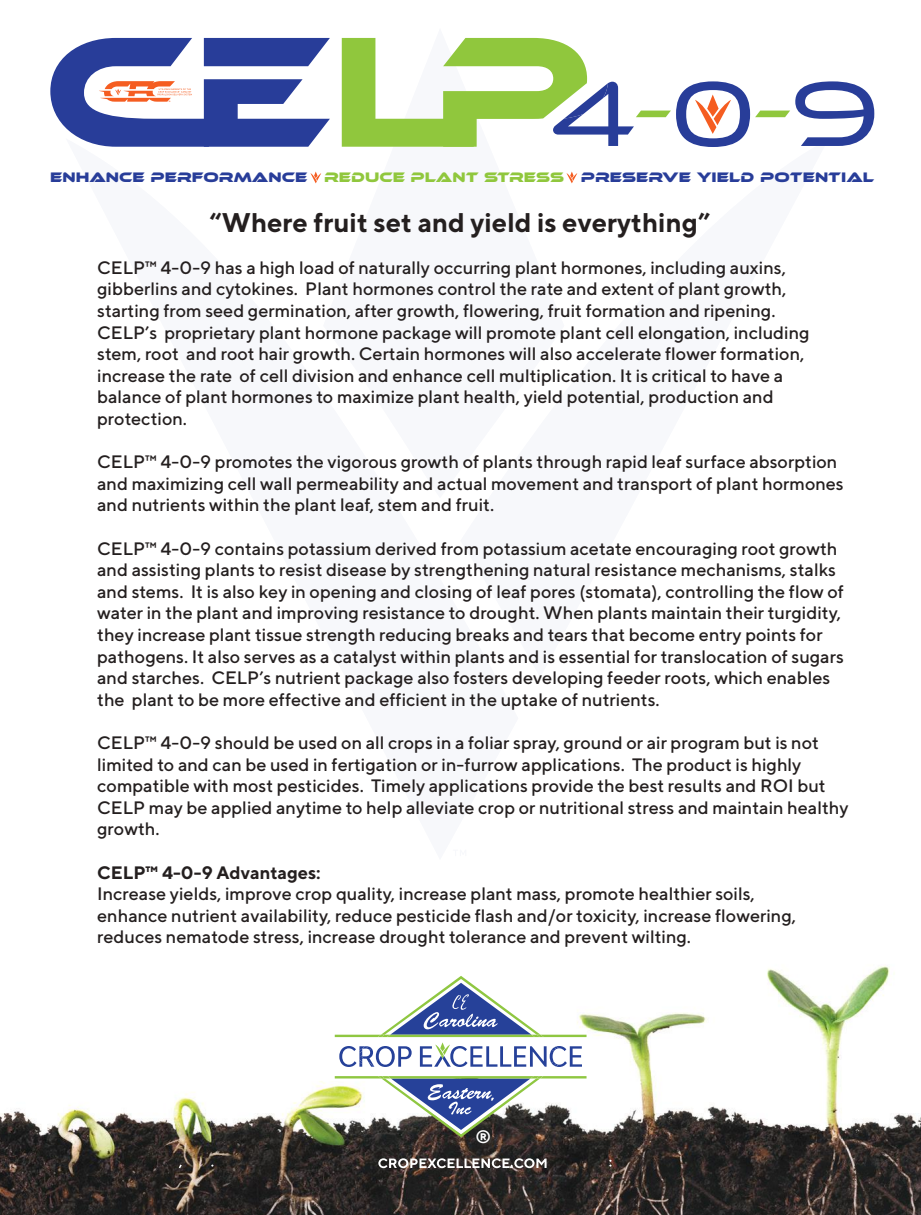
<style>
.page{position:relative;width:921px;height:1215px;background:#fff}
.page>*{position:absolute;margin:0;border:0;box-sizing:border-box;transform-origin:0 0}
.t1{font:700 27px "TT Norms";color:#241f1f}
.t2{font:500 18px/21.6px "TT Norms";color:#241f1f}
.t3{font:700 18px "TT Norms";color:#241f1f}
.t4{font:700 18px "TT Norms";color:#fff}
.t5{font:700 14.25px "Ethnocentric Rg";color:#283d99}
.t6{font:700 1.95px "TT Norms";color:#f55d21}
.s1{color:#90c73d}
</style>
<div class="page">
<img style="left:0;top:966px;width:921px;height:249px">
<div style="left:335px;top:1036px;width:251px;height:41px;background:#fff"></div>
<svg style="left:335px;top:1076px;width:251px;height:61px"></svg>
<svg style="left:335px;top:976px;width:251px;height:91px"></svg>
<svg style="left:609px;top:1160px;width:2px;height:7px"></svg>
<svg style="left:378px;top:1158px;width:168px;height:10px"></svg>
<svg style="left:50px;top:38px;width:280px;height:109px"></svg>
<svg style="left:342px;top:38px;width:532px;height:109px"></svg>
<svg style="left:310px;top:172px;width:11px;height:11px"></svg>
<svg style="left:566px;top:172px;width:11px;height:11px"></svg>
<p class="t6" style="left:169px;top:100px;width:3px">®</p>
<p class="t5" style="left:50px;top:169px;width:826px">ENHANCE PERFORMANCE <span class="s1">REDUCE PLANT STRESS</span> PRESERVE YIELD POTENTIAL</p>
<h1 class="t1" style="left:209px;top:205px;width:502px">“Where fruit set and yield is everything”</h1>
<p class="t2" style="left:97px;top:256px;width:714px">CELP™ 4-0-9 has a high load of naturally occurring plant hormones, including auxins, gibberlins and cytokines. Plant hormones control the rate and extent of plant growth, starting from seed germination, after growth, flowering, fruit formation and ripening.<br>CELP’s proprietary plant hormone package will promote plant cell elongation, including stem, root and root hair growth. Certain hormones will also accelerate flower formation, increase the rate of cell division and enhance cell multiplication. It is critical to have a balance of plant hormones to maximize plant health, yield potential, production and protection.</p>
<p class="t2" style="left:97px;top:451px;width:748px">CELP™ 4-0-9 promotes the vigorous growth of plants through rapid leaf surface absorption and maximizing cell wall permeability and actual movement and transport of plant hormones and nutrients within the plant leaf, stem and fruit.</p>
<p class="t2" style="left:97px;top:537px;width:748px">CELP™ 4-0-9 contains potassium derived from potassium acetate encouraging root growth and assisting plants to resist disease by strengthening natural resistance mechanisms, stalks and stems. It is also key in opening and closing of leaf pores (stomata), controlling the flow of water in the plant and improving resistance to drought. When plants maintain their turgidity, they increase plant tissue strength reducing breaks and tears that become entry points for pathogens. It also serves as a catalyst within plants and is essential for translocation of sugars and starches. CELP’s nutrient package also fosters developing feeder roots, which enables the plant to be more effective and efficient in the uptake of nutrients.</p>
<p class="t2" style="left:97px;top:731px;width:753px">CELP™ 4-0-9 should be used on all crops in a foliar spray, ground or air program but is not limited to and can be used in fertigation or in-furrow applications. The product is highly compatible with most pesticides. Timely applications provide the best results and ROI but CELP may be applied anytime to help alleviate crop or nutritional stress and maintain healthy growth.</p>
<p class="t3" style="left:97px;top:861px;width:225px">CELP™ 4-0-9 Advantages:</p>
<p class="t2" style="left:97px;top:883px;width:700px">Increase yields, improve crop quality, increase plant mass, promote healthier soils, enhance nutrient availability, reduce pesticide flash and/or toxicity, increase flowering, reduces nematode stress, increase drought tolerance and prevent wilting.</p>
<p class="t4" style="left:475px;top:1126px;width:17px">®</p>
</div>
